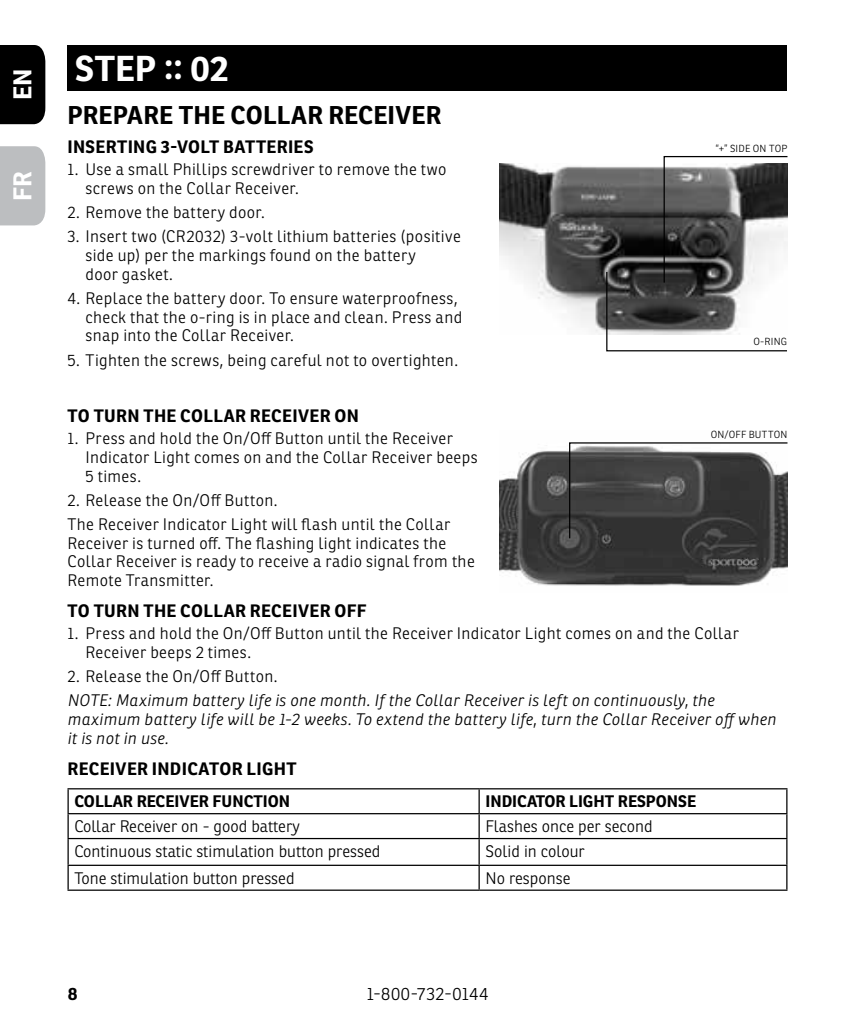
<style>
.page{position:relative;width:855px;height:1035px;background:#fff}
.page>*{position:absolute;margin:0;border:0;box-sizing:border-box;transform-origin:0 0}
.t1{font:700 35px "Ronnia";letter-spacing:.005em;color:#fff}
.t2{font:700 25px "Ronnia";letter-spacing:.005em;color:#000}
.t3{font:700 25px "Ronnia";color:#fff}
.t4{font:700 17.5px "Ronnia";letter-spacing:.02em;color:#000}
.t5{font:300 17.5px "Ronnia";letter-spacing:.04em;color:#000}
.t6{font:300 16.25px/18.8px "Ronnia";letter-spacing:.02em;color:#000}
.t7{font:italic 300 16.25px/18.8px "Ronnia";letter-spacing:.02em;color:#000}
.t8{font:300 16.25px "Ronnia";color:#000}
.t9{font:700 16.25px "Ronnia";color:#000}
.t10{font:300 10px "Ronnia";letter-spacing:.025em;color:#000}
</style>
<div class="page">
<div style="left:0;top:45px;width:45px;height:79px;background:#000"></div>
<div style="left:0;top:146px;width:45px;height:79px;background:#bcbec0"></div>
<div style="left:68px;top:45px;width:720px;height:46px;background:#000"></div>
<hr style="left:68px;top:788px;width:411px;height:1px;background:#000">
<hr style="left:479px;top:788px;width:309px;height:1px;background:#000">
<hr style="left:786px;top:789px;width:2px;height:24px;background:#000">
<hr style="left:68px;top:813px;width:411px;height:1px;background:#000">
<hr style="left:479px;top:813px;width:309px;height:1px;background:#000">
<hr style="left:786px;top:814px;width:2px;height:24px;background:#000">
<hr style="left:68px;top:838px;width:411px;height:1px;background:#000">
<hr style="left:479px;top:838px;width:309px;height:1px;background:#000">
<hr style="left:786px;top:839px;width:2px;height:26px;background:#000">
<hr style="left:68px;top:865px;width:411px;height:1px;background:#000">
<svg style="left:68px;top:789px;width:1px;height:101px"></svg>
<hr style="left:479px;top:865px;width:309px;height:1px;background:#000">
<svg style="left:479px;top:789px;width:1px;height:101px"></svg>
<hr style="left:786px;top:866px;width:2px;height:24px;background:#000">
<hr style="left:68px;top:890px;width:411px;height:1px;background:#000">
<hr style="left:479px;top:890px;width:309px;height:1px;background:#000">
<img style="left:500px;top:163px;width:106px;height:172px">
<img style="left:500px;top:451px;width:287px;height:135px">
<svg style="left:568px;top:442px;width:220px;height:98px;background:#515151"></svg>
<svg style="left:606px;top:156px;width:182px;height:196px"></svg>
<h2 class="t3" style="left:6px;top:100px;width:33px;rotate:-90deg">EN</h2>
<h2 class="t3" style="left:6px;top:201px;width:31px;rotate:-90deg">FR</h2>
<h1 class="t1" style="left:75px;top:46px;width:155px">STEP :: 02</h1>
<h2 class="t2" style="left:68px;top:99px;width:375px">PREPARE THE COLLAR RECEIVER</h2>
<p class="t4" style="left:68px;top:135px;width:248px">INSERTING 3-VOLT BATTERIES</p>
<p class="t6" style="left:86px;top:160px;width:363px;text-indent:-18px">1. Use a small Phillips screwdriver to remove the two screws on the Collar Receiver.</p>
<p class="t6" style="left:68px;top:203px;width:199px">2. Remove the battery door.</p>
<p class="t6" style="left:86px;top:227px;width:377px;text-indent:-18px">3. Insert two (CR2032) 3-volt lithium batteries (positive side up) per the markings found on the battery<br>door gasket.</p>
<p class="t6" style="left:86px;top:289px;width:378px;text-indent:-18px">4. Replace the battery door. To ensure waterproofness, check that the o-ring is in place and clean. Press and snap into the Collar Receiver.</p>
<p class="t6" style="left:68px;top:350px;width:392px">5. Tighten the screws, being careful not to overtighten.</p>
<p class="t4" style="left:68px;top:404px;width:293px">TO TURN THE COLLAR RECEIVER ON</p>
<p class="t6" style="left:86px;top:429px;width:394px;text-indent:-18px">1. Press and hold the On/Off Button until the Receiver<br>Indicator Light comes on and the Collar Receiver beeps<br>5 times.</p>
<p class="t6" style="left:68px;top:488px;width:384px;line-height:24.2px">2. Release the On/Off Button.<br>The Receiver Indicator Light will flash until the Collar</p>
<p class="t6" style="left:68px;top:533px;width:409px">Receiver is turned off. The flashing light indicates the<br>Collar Receiver is ready to receive a radio signal from the<br>Remote Transmitter.</p>
<p class="t4" style="left:68px;top:600px;width:300px">TO TURN THE COLLAR RECEIVER OFF</p>
<p class="t6" style="left:86px;top:624px;width:655px;text-indent:-18px">1. Press and hold the On/Off Button until the Receiver Indicator Light comes on and the Collar<br>Receiver beeps 2 times.</p>
<p class="t6" style="left:68px;top:667px;width:212px">2. Release the On/Off Button.</p>
<p class="t7" style="left:68px;top:691px;width:710px">NOTE: Maximum battery life is one month. If the Collar Receiver is left on continuously, the maximum battery life will be 1-2 weeks. To extend the battery life, turn the Collar Receiver off when it is not in use.</p>
<p class="t4" style="left:68px;top:757px;width:231px">RECEIVER INDICATOR LIGHT</p>
<p class="t9" style="left:74px;top:791px;width:217px">COLLAR RECEIVER FUNCTION</p>
<p class="t9" style="left:485px;top:791px;width:212px">INDICATOR LIGHT RESPONSE</p>
<p class="t8" style="left:74px;top:817px;width:227px">Collar Receiver on - good battery</p>
<p class="t8" style="left:485px;top:817px;width:169px">Flashes once per second</p>
<p class="t8" style="left:74px;top:841px;width:307px">Continuous static stimulation button pressed</p>
<p class="t8" style="left:485px;top:841px;width:101px">Solid in colour</p>
<p class="t8" style="left:74px;top:868px;width:222px">Tone stimulation button pressed</p>
<p class="t8" style="left:485px;top:868px;width:87px">No response</p>
<p class="t10" style="left:715px;top:142px;width:74px">“+” SIDE ON TOP</p>
<p class="t10" style="left:753px;top:336px;width:35px">O-RING</p>
<p class="t10" style="left:711px;top:428px;width:78px">ON/OFF BUTTON</p>
<p class="t4" style="left:68px;top:983px;width:11px">8</p>
<p class="t5" style="left:367px;top:983px;width:123px">1-800-732-0144</p>
</div>
